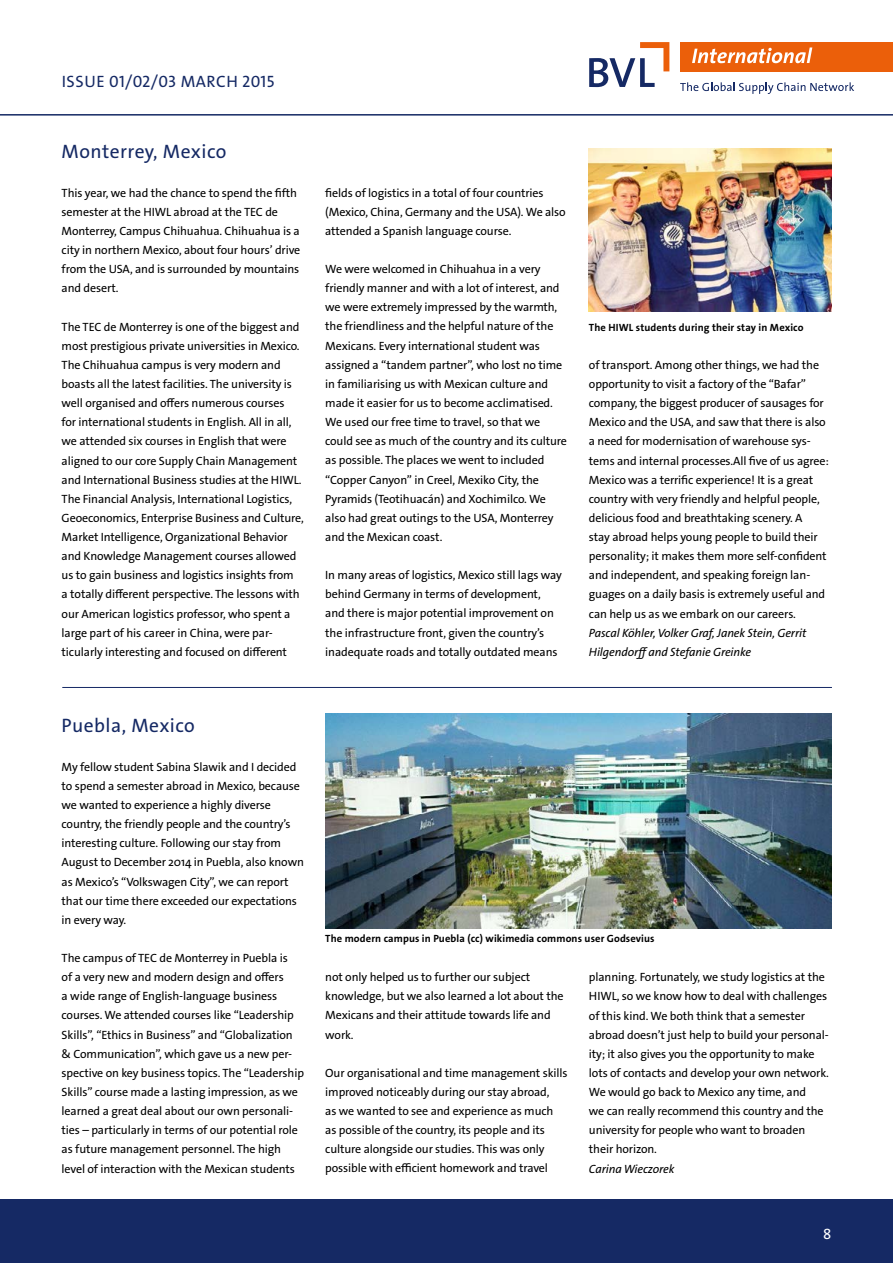
<style>
.page{position:relative;width:893px;height:1263px;background:#fff}
.page>*{position:absolute;margin:0;border:0;box-sizing:border-box;transform-origin:0 0}
.t1{font:19.5px "The Sans LP5 Plain";letter-spacing:.025em;color:#152964}
.t2{font:16.5px "The Sans LP5 Plain";letter-spacing:.03em;color:#152964}
.t3{font:15px "The Sans LP5 Plain";color:#fff}
.t4{font:12px/19.2px "The Sans LP5 Plain";letter-spacing:-.01em;color:#000}
.t5{font:12px/19.2px "The Sans LP5 Plain IT";letter-spacing:-.01em;color:#000}
.t6{font:10.5px "The Sans LP7 Bld";letter-spacing:.01em;color:#000}
</style>
<div class="page">
<div style="left:0;top:1199px;width:893px;height:64px;background:#152964"></div>
<hr style="left:0;top:114px;width:893px;height:2px;background:#152964">
<div style="left:680px;top:42px;width:213px;height:29px;background:#eb5f0a"></div>
<svg style="left:589px;top:42px;width:80px;height:45px"></svg>
<svg style="left:692px;top:47px;width:120px;height:16px"></svg>
<svg style="left:680px;top:82px;width:174px;height:12px"></svg>
<img style="left:589px;top:149px;width:242px;height:163px">
<img style="left:325px;top:713px;width:506px;height:215px">
<hr style="left:62px;top:687px;width:770px;height:1px;background:#152964">
<h2 class="t2" style="left:62px;top:71px;width:214px">ISSUE 01/02/03 MARCH 2015</h2>
<h1 class="t1" style="left:62px;top:139px;width:166px">Monterrey, Mexico</h1>
<p class="t4" style="left:62px;top:183px;width:240px">This year, we had the chance to spend the fifth semester at the HIWL abroad at the TEC de Monterrey, Campus Chihuahua. Chihuahua is a city in northern Mexico, about four hours’ drive from the USA, and is surrounded by mountains and desert.</p>
<p class="t4" style="left:62px;top:317px;width:244px">The TEC de Monterrey is one of the biggest and most prestigious private universities in Mexico.<br>The Chihuahua campus is very modern and boasts all the latest facilities. The university is well organised and offers numerous courses<br>for international students in English. All in all, we attended six courses in English that were aligned to our core Supply Chain Management and International Business studies at the HIWL.<br>The Financial Analysis, International Logistics, Geoeconomics, Enterprise Business and Culture, Market Intelligence, Organizational Behavior and Knowledge Management courses allowed us to gain business and logistics insights from<br>a totally different perspective. The lessons with our American logistics professor, who spent a large part of his career in China, were par&shy;ticularly interesting and focused on different</p>
<p class="t4" style="left:325px;top:183px;width:242px">fields of logistics in a total of four countries (Mexico, China, Germany and the USA). We also attended a Spanish language course.</p>
<p class="t4" style="left:325px;top:259px;width:243px">We were welcomed in Chihuahua in a very friendly manner and with a lot of interest, and we were extremely impressed by the warmth, the friendliness and the helpful nature of the Mexicans. Every international student was assigned a “tandem partner”, who lost no time in familiarising us with Mexican culture and made it easier for us to become acclimatised.<br>We used our free time to travel, so that we could see as much of the country and its culture as possible. The places we went to included “Copper Canyon” in Creel, Mexiko City, the Pyramids (Teotihuacán) and Xochimilco. We also had great outings to the USA, Monterrey and the Mexican coast.</p>
<p class="t4" style="left:325px;top:566px;width:238px">In many areas of logistics, Mexico still lags way behind Germany in terms of development, and there is major potential improvement on the infrastructure front, given the country’s inadequate roads and totally outdated means</p>
<p class="t6" style="left:589px;top:321px;width:216px">The HIWL students during their stay in Mexico</p>
<p class="t4" style="left:589px;top:355px;width:242px">of transport. Among other things, we had the opportunity to visit a factory of the “Bafar” company, the biggest producer of sausages for Mexico and the USA, and saw that there is also a need for modernisation of warehouse sys&shy;tems and internal processes.All five of us agree:<br>Mexico was a terrific experience! It is a great country with very friendly and helpful people, delicious food and breathtaking scenery. A<br>stay abroad helps young people to build their personality; it makes them more self-confident and independent, and speaking foreign lan&shy;guages on a daily basis is extremely useful and can help us as we embark on our careers.</p>
<p class="t5" style="left:589px;top:623px;width:219px">Pascal Köhler, Volker Graf, Janek Stein, Gerrit<br>Hilgendorff and Stefanie Greinke</p>
<h1 class="t1" style="left:62px;top:713px;width:135px">Puebla, Mexico</h1>
<p class="t4" style="left:62px;top:757px;width:244px">My fellow student Sabina Slawik and I decided to spend a semester abroad in Mexico, because we wanted to experience a highly diverse country, the friendly people and the country’s interesting culture. Following our stay from August to December 2014 in Puebla, also known as Mexico’s “Volkswagen City”, we can report that our time there exceeded our expectations in every way.</p>
<p class="t4" style="left:62px;top:948px;width:244px">The campus of TEC de Monterrey in Puebla is<br>of a very new and modern design and offers<br>a wide range of English-language business courses. We attended courses like “Leadership Skills”, “Ethics in Business” and “Globalization &amp; Communication”, which gave us a new per&shy;spective on key business topics. The “Leadership Skills” course made a lasting impression, as we learned a great deal about our own personali&shy;ties – particularly in terms of our potential role as future management personnel. The high level of interaction with the Mexican students</p>
<p class="t6" style="left:325px;top:932px;width:331px">The modern campus in Puebla (cc) wikimedia commons user Godsevius</p>
<p class="t4" style="left:589px;top:968px;width:241px">planning. Fortunately, we study logistics at the HIWL, so we know how to deal with challenges of this kind. We both think that a semester abroad doesn’t just help to build your personal&shy;ity; it also gives you the opportunity to make lots of contacts and develop your own network.<br>We would go back to Mexico any time, and<br>we can really recommend this country and the university for people who want to broaden their horizon.</p>
<p class="t5" style="left:589px;top:1159px;width:87px">Carina Wieczorek</p>
<p class="t4" style="left:325px;top:967px;width:240px">not only helped us to further our subject knowledge, but we also learned a lot about the Mexicans and their attitude towards life and work.</p>
<p class="t4" style="left:325px;top:1063px;width:244px">Our organisational and time management skills improved noticeably during our stay abroad,<br>as we wanted to see and experience as much as possible of the country, its people and its culture alongside our studies. This was only possible with efficient homework and travel</p>
<p class="t3" style="left:823px;top:1224px;width:10px">8</p>
</div>
